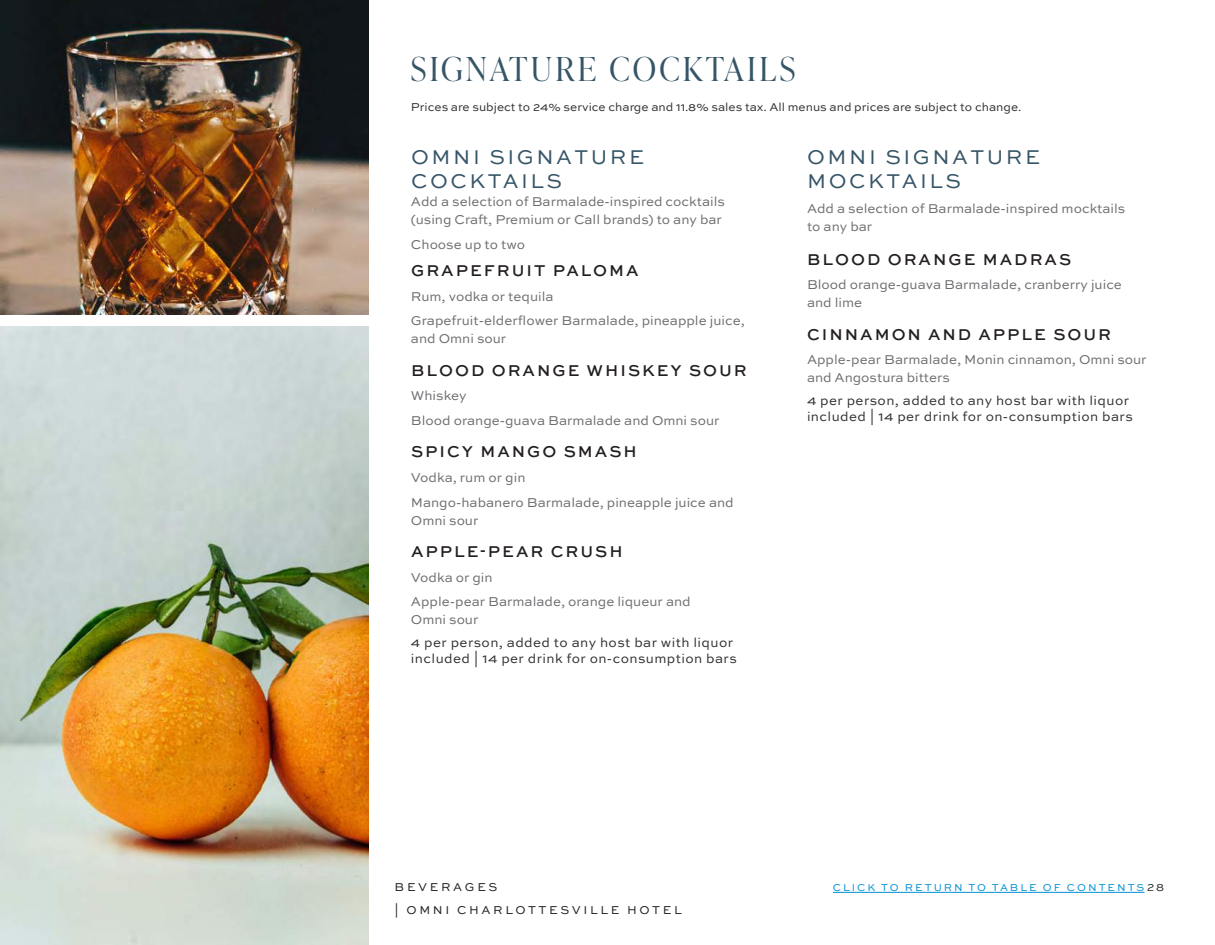
<style>
.page{position:relative;width:1215px;height:945px;background:#fff}
.page>*{position:absolute;margin:0;border:0;box-sizing:border-box;transform-origin:0 0}
.t1{font:300 33px "Ivy Presto Display";letter-spacing:.1em;color:#365567}
.t2{font:21px/24px "Sweet Sans Pro";letter-spacing:.12em;color:#365567}
.t3{font:500 16.5px "Sweet Sans Pro";letter-spacing:.12em;color:#231f20}
.t4{font:13.5px/18px "Sweet Sans Pro";color:#6c6d70}
.t5{font:13.5px/15.8px "Sweet Sans Pro";letter-spacing:.03em;color:#312f30}
.t6{font:12px "Sweet Sans Pro";color:#312f30}
.t7{font:12px/22.5px "Sweet Sans Pro";letter-spacing:.22em;color:#231f20}
.t8{font:10.5px "Sweet Sans Pro";letter-spacing:.19em;color:#008fd5}
.s1{color:#231f20}
</style>
<div class="page">
<hr style="left:833px;top:892px;width:312px;height:1px;background:#008fd5">
<img style="left:0;top:0;width:369px;height:315px">
<img style="left:0;top:327px;width:369px;height:618px">
<h1 class="t1" style="left:411px;top:45px;width:386px">SIGNATURE COCKTAILS</h1>
<p class="t6" style="left:411px;top:99px;width:612px">Prices are subject to 24% service charge and 11.8% sales tax. All menus and prices are subject to change.</p>
<h2 class="t2" style="left:411px;top:144px;width:234px">OMNI SIGNATURE<br>COCKTAILS</h2>
<p class="t4" style="left:411px;top:192px;width:315px">Add a selection of Barmalade-inspired cocktails (using Craft, Premium or Call brands) to any bar</p>
<p class="t4" style="left:411px;top:235px;width:116px">Choose up to two</p>
<p class="t3" style="left:411px;top:258px;width:229px">GRAPEFRUIT PALOMA</p>
<p class="t4" style="left:411px;top:283px;width:335px;line-height:24.8px">Rum, vodka or tequila<br>Grapefruit-elderflower Barmalade, pineapple juice,</p>
<p class="t4" style="left:411px;top:329px;width:97px">and Omni sour</p>
<p class="t3" style="left:411px;top:358px;width:337px">BLOOD ORANGE WHISKEY SOUR</p>
<p class="t4" style="left:411px;top:383px;width:310px;line-height:24.8px">Whiskey<br>Blood orange-guava Barmalade and Omni sour</p>
<p class="t3" style="left:411px;top:440px;width:227px">SPICY MANGO SMASH</p>
<p class="t4" style="left:411px;top:465px;width:324px;line-height:24.8px">Vodka, rum or gin<br>Mango-habanero Barmalade, pineapple juice and</p>
<p class="t4" style="left:411px;top:511px;width:69px">Omni sour</p>
<p class="t3" style="left:411px;top:539px;width:213px">APPLE-PEAR CRUSH</p>
<p class="t4" style="left:411px;top:564px;width:281px;line-height:24.8px">Vodka or gin<br>Apple-pear Barmalade, orange liqueur and</p>
<p class="t4" style="left:411px;top:610px;width:69px">Omni sour</p>
<p class="t5" style="left:411px;top:634px;width:327px">4 per person, added to any host bar with liquor included | 14 per drink for on-consumption bars</p>
<h2 class="t2" style="left:807px;top:144px;width:234px">OMNI SIGNATURE<br>MOCKTAILS</h2>
<p class="t4" style="left:807px;top:199px;width:320px">Add a selection of Barmalade-inspired mocktails to any bar</p>
<p class="t3" style="left:807px;top:247px;width:266px">BLOOD ORANGE MADRAS</p>
<p class="t4" style="left:807px;top:275px;width:316px">Blood orange-guava Barmalade, cranberry juice and lime</p>
<p class="t3" style="left:807px;top:322px;width:306px">CINNAMON AND APPLE SOUR</p>
<p class="t4" style="left:807px;top:350px;width:341px">Apple-pear Barmalade, Monin cinnamon, Omni sour and Angostura bitters</p>
<p class="t5" style="left:807px;top:392px;width:327px">4 per person, added to any host bar with liquor included | 14 per drink for on-consumption bars</p>
<p class="t7" style="left:395px;top:876px;width:289px">BEVERAGES<br>| OMNI CHARLOTTESVILLE HOTEL</p>
<p class="t8" style="left:833px;top:880px;width:333px">CLICK TO RETURN TO TABLE OF CONTENTS<span class="s1">28</span></p>
</div>
